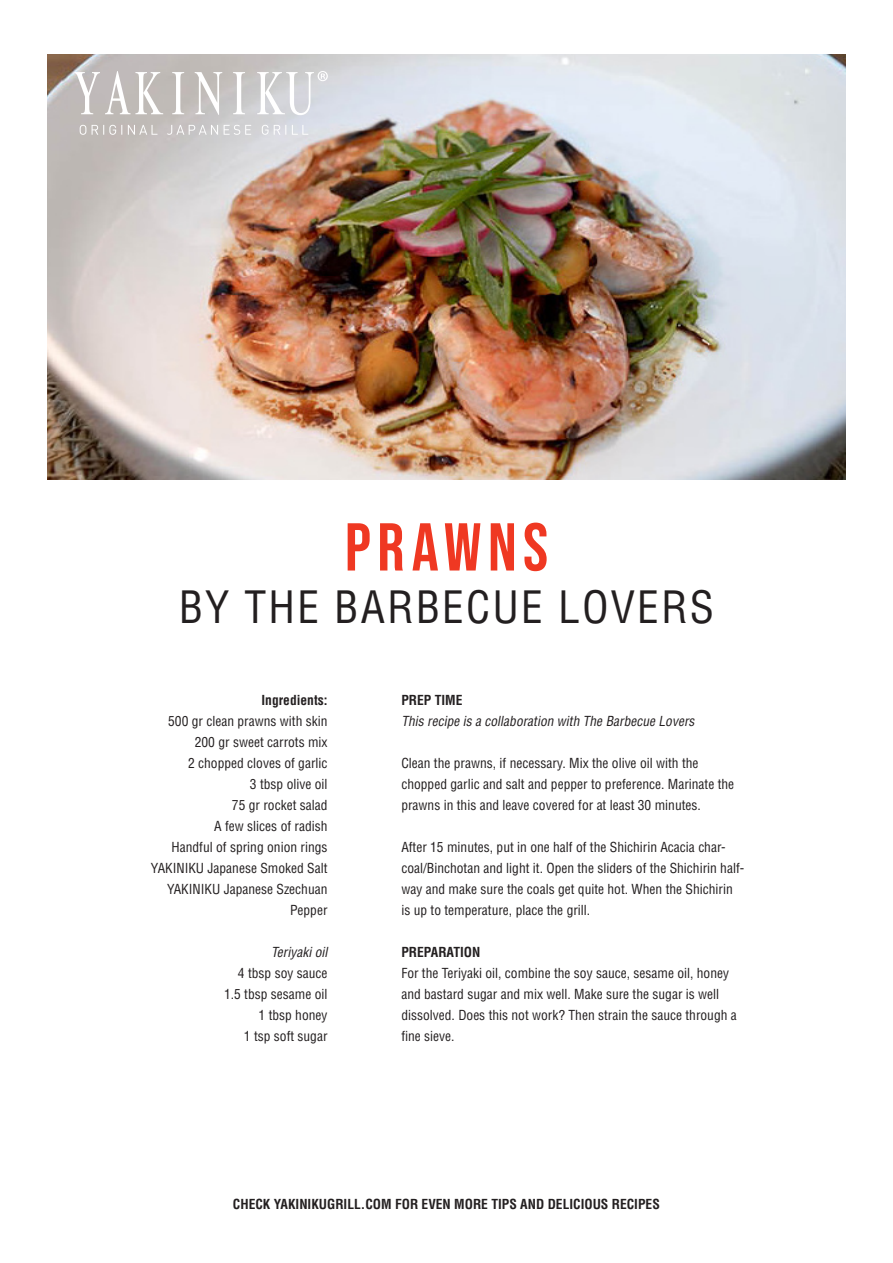
<style>
.page{position:relative;width:893px;height:1263px;background:#fff}
.page>*{position:absolute;margin:0;border:0;box-sizing:border-box;transform-origin:0 0}
.t1{font:67.5px "Bebas Neue";letter-spacing:.095em;color:#ef3822}
.t2{font:condensed 43.5px "Helvetica LT Std";letter-spacing:.05em;color:#231f20}
.Recept_handelingen{font:condensed 13.5px/21px "Helvetica LT Std";color:#231f20}
.Ingredienten_Benodigdheden{font:condensed 13.5px/21px "Helvetica LT Std";color:#231f20;text-align:right}
.Ingredienten_Benodigdheden-2{font:700 condensed 13.5px "Helvetica LT Std";color:#231f20}
.Recept_handelingen-2{font:italic condensed 13.5px "Helvetica LT Std";color:#231f20}
.Recept_handelingen-3{font:700 condensed 13.5px "Helvetica LT Std";color:#231f20}
.Ingredienten_Benodigdheden-3{font:italic condensed 13.5px "Helvetica LT Std";color:#231f20}
</style>
<div class="page">
<img style="left:48px;top:54px;width:797px;height:425px">
<svg style="left:74px;top:71px;width:254px;height:64px;background:#d1cece"></svg>
<p class="t1" style="left:345px;top:509px;width:205px">PRAWNS</p>
<p class="t2" style="left:179px;top:580px;width:537px">BY THE BARBECUE LOVERS</p>
<p class="Ingredienten_Benodigdheden-2" style="left:262px;top:692px;width:68px">Ingredients:</p>
<p class="Ingredienten_Benodigdheden" style="left:168px;top:711px;width:161px">500 gr clean prawns with skin</p>
<p class="Ingredienten_Benodigdheden" style="left:195px;top:732px;width:134px">200 gr sweet carrots mix</p>
<p class="Ingredienten_Benodigdheden" style="left:188px;top:753px;width:141px">2 chopped cloves of garlic</p>
<p class="Ingredienten_Benodigdheden" style="left:250px;top:774px;width:79px">3 tbsp olive oil</p>
<p class="Ingredienten_Benodigdheden" style="left:232px;top:795px;width:97px">75 gr rocket salad</p>
<p class="Ingredienten_Benodigdheden" style="left:214px;top:816px;width:115px">A few slices of radish</p>
<p class="Ingredienten_Benodigdheden" style="left:172px;top:837px;width:157px">Handful of spring onion rings</p>
<p class="Ingredienten_Benodigdheden" style="left:151px;top:858px;width:178px">YAKINIKU Japanese Smoked Salt</p>
<p class="Ingredienten_Benodigdheden" style="left:167px;top:879px;width:162px">YAKINIKU Japanese Szechuan<br>Pepper</p>
<p class="Ingredienten_Benodigdheden-3" style="left:271px;top:944px;width:61px">Teriyakioil</p>
<p class="Ingredienten_Benodigdheden" style="left:238px;top:963px;width:91px">4 tbsp soy sauce</p>
<p class="Ingredienten_Benodigdheden" style="left:224px;top:984px;width:105px">1.5 tbsp sesame oil</p>
<p class="Ingredienten_Benodigdheden" style="left:259px;top:1005px;width:70px">1 tbsp honey</p>
<p class="Ingredienten_Benodigdheden" style="left:244px;top:1026px;width:85px">1 tsp soft sugar</p>
<p class="Recept_handelingen-3" style="left:401px;top:692px;width:63px">PREP TIME</p>
<p class="Recept_handelingen-2" style="left:401px;top:713px;width:298px">This recipe is a collaboration with The Barbecue Lovers</p>
<p class="Recept_handelingen" style="left:401px;top:753px;width:334px">Clean the prawns, if necessary. Mix the olive oil with the chopped garlic and salt and pepper to preference. Marinate the prawns in this and leave covered for at least 30 minutes.</p>
<p class="Recept_handelingen" style="left:401px;top:837px;width:344px">After 15 minutes, put in one half of the Shichirin Acacia char&shy;coal/Binchotan and light it. Open the sliders of the Shichirin half&shy;way and make sure the coals get quite hot. When the Shichirin is up to temperature, place the grill.</p>
<p class="Recept_handelingen-3" style="left:401px;top:944px;width:81px">PREPARATION</p>
<p class="Recept_handelingen" style="left:401px;top:963px;width:337px">For the Teriyaki oil, combine the soy sauce, sesame oil, honey and bastard sugar and mix well. Make sure the sugar is well dissolved. Does this not work? Then strain the sauce through a fine sieve.</p>
<p class="Ingredienten_Benodigdheden-2" style="left:233px;top:1196px;width:428px">CHECK YAKINIKUGRILL.COM FOR EVEN MORE TIPS AND DELICIOUS RECIPES</p>
</div>
